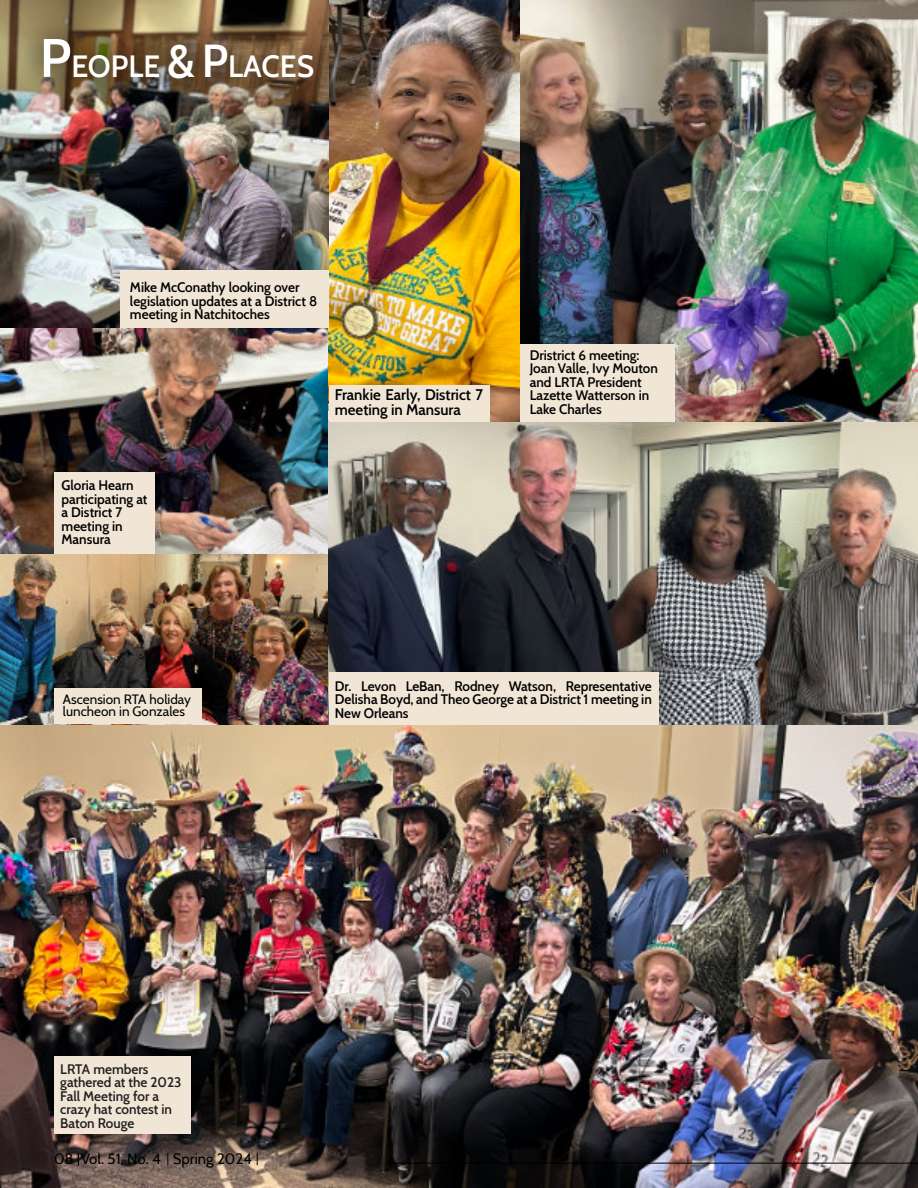
<style>
.page{position:relative;width:918px;height:1188px;background:#fff}
.page>*{position:absolute;margin:0;border:0;box-sizing:border-box;transform-origin:0 0}
.t1{font:600 30px "Cabin";color:#fff}
.t2{font:600 15px/15px "Cabin";color:#000}
.t3{font:15px "Cabin";color:#000}
.t4{font:600 13.5px/13.5px "Cabin";color:#000}
.t5{font:600 13.5px/13.5px "Cabin";color:#231f20}
.t6{font:13.5px/12px "Cabin";color:#000}
.s1{font-size:54px}
.s2{font-size:45px}
</style>
<div class="page">
<img style="left:0;top:724px;width:918px;height:464px">
<svg style="left:78px;top:1153px;width:1px;height:13px"></svg>
<svg style="left:167px;top:1153px;width:1px;height:12px"></svg>
<svg style="left:257px;top:1153px;width:1px;height:12px"></svg>
<hr style="left:390px;top:1163px;width:528px;height:1px;background:#000">
<img style="left:519px;top:0;width:399px;height:422px">
<img style="left:0;top:327px;width:329px;height:227px">
<img style="left:0;top:554px;width:329px;height:170px">
<div style="left:54px;top:1056px;width:136px;height:78px;background:#f1e6d6"></div>
<img style="left:329px;top:0;width:190px;height:422px">
<img style="left:329px;top:422px;width:589px;height:302px">
<img style="left:0;top:0;width:329px;height:327px">
<div style="left:329px;top:672px;width:329px;height:52px;background:#f1e6d6"></div>
<div style="left:54px;top:473px;width:100px;height:81px;background:#f1e6d6"></div>
<div style="left:120px;top:270px;width:209px;height:57px;background:#f1e6d6"></div>
<div style="left:329px;top:386px;width:161px;height:36px;background:#f1e6d6"></div>
<div style="left:54px;top:688px;width:147px;height:36px;background:#f1e6d6"></div>
<div style="left:520px;top:345px;width:154px;height:77px;background:#f1e6d6"></div>
<img style="left:11px;top:8px;width:331px;height:100px">
<h1 class="t1" style="left:40px;top:48px;width:276px"><span class="s1">P</span>EOPLE <span class="s2">&amp;P</span>LACES</h1>
<p class="t4" style="left:130px;top:281px;width:189px">Mike McConathy looking over legislation updates at a District 8 meeting in Natchitoches</p>
<p class="t4" style="left:62px;top:479px;width:87px">Gloria Hearn participating at a District 7 meeting in<br>Mansura</p>
<p class="t2" style="left:335px;top:387px;width:150px">Frankie Early, District 7 meeting in Mansura</p>
<p class="t4" style="left:530px;top:348px;width:130px">Dristrict 6 meeting:<br>Joan Valle, Ivy Mouton and LRTA President<br>Lazette Watterson in<br>Lake Charles</p>
<p class="t6" style="left:63px;top:693px;width:129px">Ascension RTA holiday luncheon in Gonzales</p>
<p class="t4" style="left:335px;top:679px;width:319px;text-align:justify">Dr. Levon LeBan, Rodney Watson, Representative Delisha Boyd, and Theo George at a District 1 meeting in New Orleans</p>
<p class="t5" style="left:60px;top:1062px;width:123px">LRTA members gathered at the 2023<br>Fall Meeting for a crazy hat contest in<br>Baton Rouge</p>
<p class="t3" style="left:54px;top:1150px;width:199px">08 Vol. 51, No. 4 Spring 2024</p>
</div>
